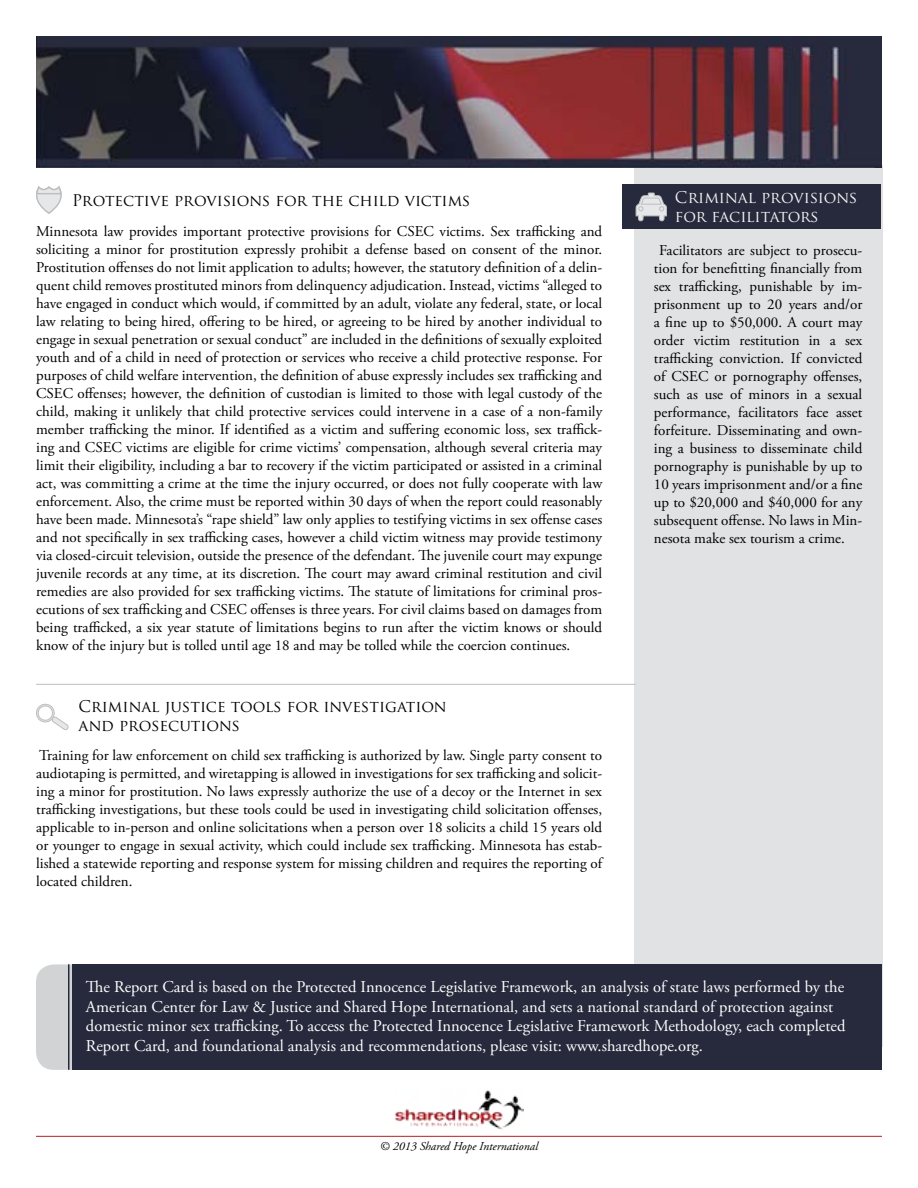
<style>
.page{position:relative;width:918px;height:1188px;background:#fff}
.page>*{position:absolute;margin:0;border:0;box-sizing:border-box;transform-origin:0 0}
.t1{font:16.5px/19.8px "Adobe Garamond Pro";color:#fff}
.t2{font:15.75px/18.9px "Trajan Pro";color:#000}
.t3{font:15.75px/18.9px "Trajan Pro";color:#f3f4f4}
.t4{font:15px/18px "Adobe Garamond Pro";color:#000;text-align:justify}
.t5{font:italic 12px "Adobe Garamond Pro";color:#000}
</style>
<div class="page">
<div style="left:634px;top:165px;width:248px;height:881px;background:#e1e2e3"></div>
<div style="left:622px;top:185px;width:259px;height:44px;background:#272a3d"></div>
<img style="left:36px;top:36px;width:846px;height:132px">
<hr style="left:36px;top:684px;width:600px;height:1px;background:#bcbec0">
<svg style="left:36px;top:703px;width:32px;height:27px"></svg>
<svg style="left:36px;top:186px;width:26px;height:28px"></svg>
<svg style="left:635px;top:192px;width:32px;height:30px"></svg>
<hr style="left:36px;top:1136px;width:846px;height:1px;background:#b52025">
<img style="left:394px;top:1090px;width:130px;height:40px">
<div style="left:36px;top:964px;width:57px;height:106px;background:#d1d3d4;border-radius:18px"></div>
<div style="left:72px;top:964px;width:810px;height:106px;background:#262a3c"></div>
<hr style="left:68px;top:964px;width:1px;height:106px;background:#262a3c">
<p class="t2" style="left:72px;top:190px;width:400px">Protective provisions for the child victims</p>
<p class="t3" style="left:675px;top:187px;width:184px">Criminal provisions for facilitators</p>
<p class="t4" style="left:36px;top:223px;width:568px">Minnesota law provides important protective provisions for CSEC victims. Sex trafficking and soliciting a minor for prostitution expressly prohibit a defense based on consent of the minor.<br>Prostitution offenses do not limit application to adults; however, the statutory definition of a delin&shy;quent child removes prostituted minors from delinquency adjudication. Instead, victims “alleged to have engaged in conduct which would, if committed by an adult, violate any federal, state, or local law relating to being hired, offering to be hired, or agreeing to be hired by another individual to engage in sexual penetration or sexual conduct” are included in the definitions of sexually exploited youth and of a child in need of protection or services who receive a child protective response. For purposes of child welfare intervention, the definition of abuse expressly includes sex trafficking and CSEC offenses; however, the definition of custodian is limited to those with legal custody of the child, making it unlikely that child protective services could intervene in a case of a non-family member trafficking the minor. If identified as a victim and suffering economic loss, sex traffick&shy;ing and CSEC victims are eligible for crime victims’ compensation, although several criteria may limit their eligibility, including a bar to recovery if the victim participated or assisted in a criminal act, was committing a crime at the time the injury occurred, or does not fully cooperate with law enforcement. Also, the crime must be reported within 30 days of when the report could reasonably have been made. Minnesota’s “rape shield” law only applies to testifying victims in sex offense cases and not specifically in sex trafficking cases, however a child victim witness may provide testimony via closed-circuit television, outside the presence of the defendant. The juvenile court may expunge juvenile records at any time, at its discretion. The court may award criminal restitution and civil remedies are also provided for sex trafficking victims. The statute of limitations for criminal pros&shy;ecutions of sex trafficking and CSEC offenses is three years. For civil claims based on damages from being trafficked, a six year statute of limitations begins to run after the victim knows or should know of the injury but is tolled until age 18 and may be tolled while the coercion continues.</p>
<p class="t2" style="left:79px;top:697px;width:370px">Criminal justice tools for investigation and prosecutions</p>
<p class="t4" style="left:36px;top:747px;width:568px">Training for law enforcement on child sex trafficking is authorized by law. Single party consent to audiotaping is permitted, and wiretapping is allowed in investigations for sex trafficking and solicit&shy;ing a minor for prostitution. No laws expressly authorize the use of a decoy or the Internet in sex trafficking investigations, but these tools could be used in investigating child solicitation offenses, applicable to in-person and online solicitations when a person over 18 solicits a child 15 years old or younger to engage in sexual activity, which could include sex trafficking. Minnesota has estab&shy;lished a statewide reporting and response system for missing children and requires the reporting of located children.</p>
<p class="t4" style="left:654px;top:242px;width:210px;text-indent:5px">Facilitators are subject to prosecu&shy;tion for benefitting financially from sex trafficking, punishable by im&shy;prisonment up to 20 years and/or a fine up to $50,000. A court may order victim restitution in a sex trafficking conviction. If convicted of CSEC or pornography offenses, such as use of minors in a sexual performance, facilitators face asset forfeiture. Disseminating and own&shy;ing a business to disseminate child pornography is punishable by up to 10 years imprisonment and/or a fine up to $20,000 and $40,000 for any subsequent offense. No laws in Min&shy;nesota make sex tourism a crime.</p>
<p class="t1" style="left:86px;top:977px;width:761px">The Report Card is based on the Protected Innocence Legislative Framework, an analysis of state laws performed by the American Center for Law &amp; Justice and Shared Hope International, and sets a national standard of protection against domestic minor sex trafficking. To access the Protected Innocence Legislative Framework Methodology, each completed Report Card, and foundational analysis and recommendations, please visit: www.sharedhope.org.</p>
<p class="t5" style="left:380px;top:1139px;width:160px">© 2013 Shared Hope International</p>
</div>
